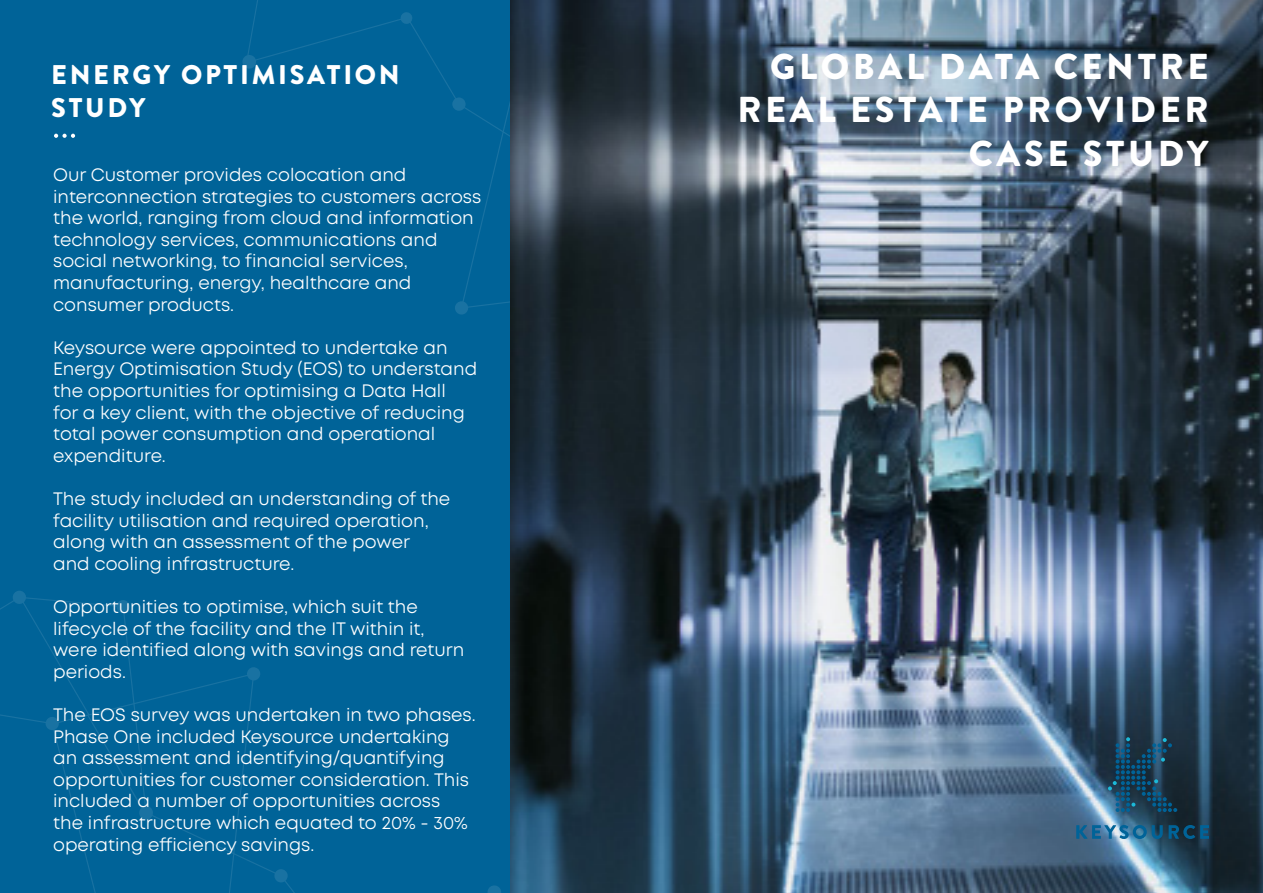
<style>
.page{position:relative;width:1263px;height:893px;background:#006398}
.page>*{position:absolute;margin:0;border:0;box-sizing:border-box;transform-origin:0 0}
.t1{font:900 36px/43.2px "Brandon Grotesque";letter-spacing:.1em;color:#fff;text-align:right}
.t2{font:900 27px/32.4px "Brandon Grotesque";letter-spacing:.1em;color:#fff}
.t3{font:18px/21.6px "Mont";color:#fff}
</style>
<div class="page">
<svg style="left:242px;top:0;width:268px;height:315px"></svg>
<svg style="left:0;top:591px;width:501px;height:302px"></svg>
<svg style="left:54px;top:134px;width:21px;height:4px"></svg>
<img style="left:510px;top:0;width:753px;height:893px">
<svg style="left:1076px;top:825px;width:133px;height:14px"></svg>
<svg style="left:1108px;top:737px;width:69px;height:75px;background:#19425b"></svg>
<h2 class="t2" style="left:51px;top:59px;width:350px">ENERGY OPTIMISATION<br>STUDY</h2>
<p class="t3" style="left:53px;top:164px;width:430px">Our Customer provides colocation and interconnection strategies to customers across the world, ranging from cloud and information technology services, communications and social networking, to financial services, manufacturing, energy, healthcare and consumer products.</p>
<p class="t3" style="left:53px;top:337px;width:426px">Keysource were appointed to undertake an Energy Optimisation Study (EOS) to understand the opportunities for optimising a Data Hall<br>for a key client, with the objective of reducing total power consumption and operational expenditure.</p>
<p class="t3" style="left:53px;top:488px;width:399px">The study included an understanding of the facility utilisation and required operation, along with an assessment of the power and cooling infrastructure.</p>
<p class="t3" style="left:53px;top:596px;width:413px">Opportunities to optimise, which suit the lifecycle of the facility and the IT within it, were identified along with savings and return periods.</p>
<p class="t3" style="left:53px;top:704px;width:424px">The EOS survey was undertaken in two phases.<br>Phase One included Keysource undertaking an assessment and identifying/quantifying opportunities for customer consideration. This included a number of opportunities across<br>the infrastructure which equated to 20% - 30% operating efficiency savings.</p>
<h1 class="t1" style="left:737px;top:46px;width:472px">GLOBAL DATA CENTRE<br>REAL ESTATE PROVIDER<br>CASE STUDY</h1>
</div>
